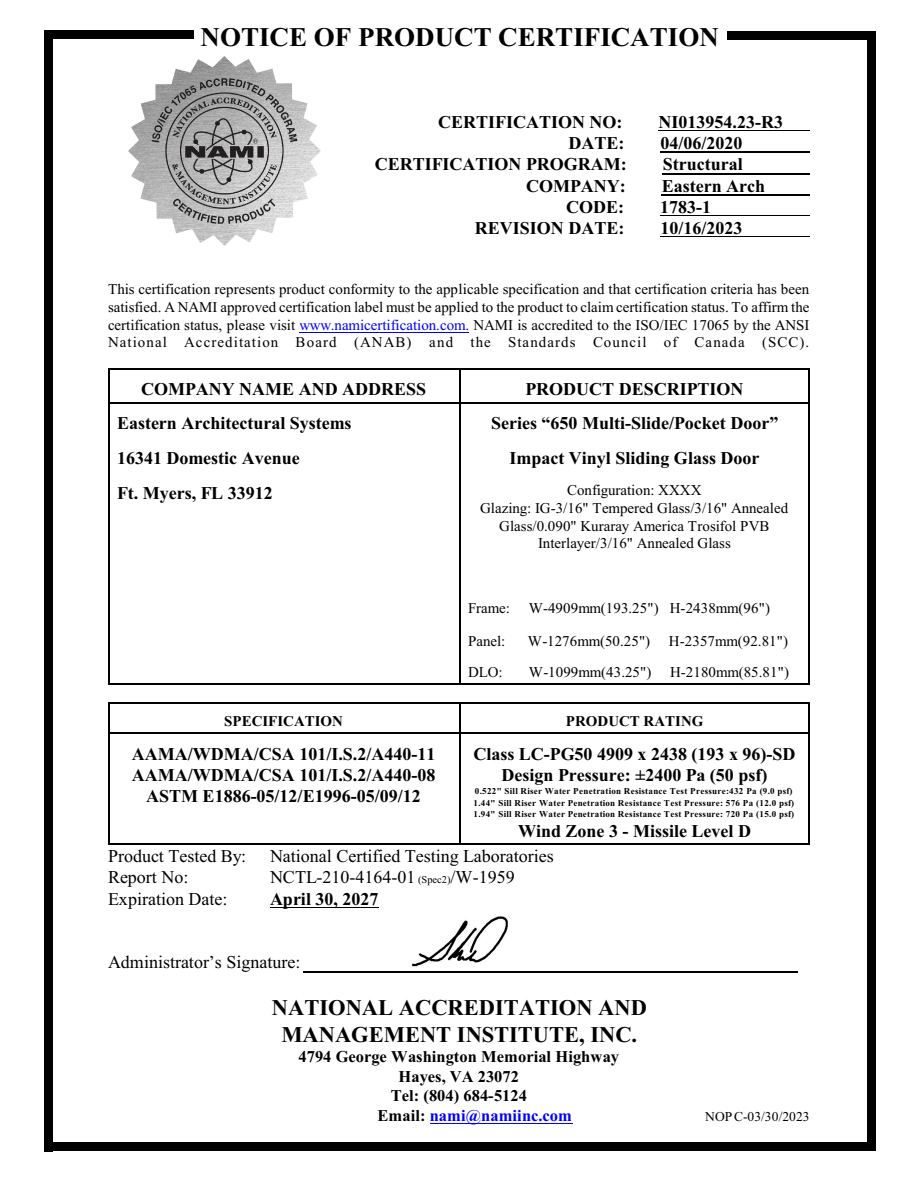
<style>
.page{position:relative;width:918px;height:1188px;background:#fff}
.page>*{position:absolute;margin:0;border:0;box-sizing:border-box;transform-origin:0 0}
.t1{font:700 27px "Times New Roman";color:#000}
.t2{font:700 22.5px/26.2px "Times New Roman";color:#000;text-align:center}
.t3{font:700 18px/21.3px "Times New Roman";color:#000;text-align:center}
.t4{font:18px "Times New Roman";color:#000}
.t5{font:700 16.5px "Times New Roman";color:#000}
.t6{font:700 16.5px "Times New Roman";color:#00f}
.t7{font:15px/17.7px "Times New Roman";color:#000;text-align:justify}
.t8{font:700 15px "Times New Roman";color:#000}
.t9{font:13.5px "Times New Roman";letter-spacing:.005em;color:#000}
.t10{font:700 9px/11.6px "Times New Roman";letter-spacing:.035em;color:#000}
.s1{color:#00f}
.s2{font-size:10.5px}
.s3{color:#000}
</style>
<div class="page">
<hr style="left:108px;top:369px;width:351px;height:1px;background:#000">
<hr style="left:108px;top:370px;width:1px;height:33px;background:#000">
<hr style="left:108px;top:402px;width:351px;height:1px;background:#000">
<hr style="left:809px;top:369px;width:1px;height:34px;background:#000">
<hr style="left:459px;top:369px;width:351px;height:1px;background:#000">
<hr style="left:459px;top:370px;width:1px;height:33px;background:#000">
<hr style="left:459px;top:402px;width:349px;height:1px;background:#000">
<hr style="left:108px;top:403px;width:1px;height:35px;background:#000">
<hr style="left:809px;top:403px;width:1px;height:35px;background:#000">
<hr style="left:459px;top:403px;width:1px;height:35px;background:#000">
<hr style="left:108px;top:438px;width:1px;height:34px;background:#000">
<hr style="left:809px;top:438px;width:1px;height:34px;background:#000">
<hr style="left:459px;top:438px;width:1px;height:34px;background:#000">
<hr style="left:108px;top:472px;width:1px;height:84px;background:#000">
<hr style="left:809px;top:472px;width:1px;height:84px;background:#000">
<hr style="left:459px;top:472px;width:1px;height:84px;background:#000">
<hr style="left:108px;top:556px;width:1px;height:34px;background:#000">
<hr style="left:809px;top:556px;width:1px;height:34px;background:#000">
<hr style="left:459px;top:556px;width:1px;height:34px;background:#000">
<hr style="left:108px;top:590px;width:1px;height:33px;background:#000">
<hr style="left:809px;top:590px;width:1px;height:33px;background:#000">
<hr style="left:459px;top:590px;width:1px;height:33px;background:#000">
<hr style="left:108px;top:623px;width:1px;height:31px;background:#000">
<hr style="left:809px;top:623px;width:1px;height:31px;background:#000">
<hr style="left:459px;top:623px;width:1px;height:31px;background:#000">
<hr style="left:108px;top:684px;width:351px;height:1px;background:#000">
<svg style="left:108px;top:654px;width:1px;height:29px"></svg>
<hr style="left:809px;top:654px;width:1px;height:31px;background:#000">
<hr style="left:459px;top:684px;width:351px;height:1px;background:#000">
<svg style="left:459px;top:654px;width:1px;height:29px"></svg>
<hr style="left:108px;top:703px;width:351px;height:1px;background:#000">
<svg style="left:108px;top:704px;width:1px;height:28px"></svg>
<hr style="left:108px;top:732px;width:351px;height:1px;background:#000">
<hr style="left:809px;top:703px;width:1px;height:30px;background:#000">
<hr style="left:459px;top:703px;width:351px;height:1px;background:#000">
<svg style="left:459px;top:704px;width:1px;height:28px"></svg>
<hr style="left:459px;top:732px;width:349px;height:1px;background:#000">
<hr style="left:108px;top:844px;width:351px;height:1px;background:#000">
<hr style="left:108px;top:734px;width:1px;height:109px;background:#000">
<hr style="left:809px;top:734px;width:1px;height:111px;background:#000">
<hr style="left:459px;top:844px;width:351px;height:1px;background:#000">
<hr style="left:459px;top:734px;width:1px;height:109px;background:#000">
<img style="left:128px;top:56px;width:193px;height:190px">
<hr style="left:659px;top:130px;width:151px;height:1px;background:#000">
<hr style="left:660px;top:152px;width:150px;height:1px;background:#000">
<hr style="left:663px;top:173px;width:147px;height:1px;background:#000">
<hr style="left:662px;top:194px;width:148px;height:1px;background:#000">
<hr style="left:660px;top:215px;width:150px;height:1px;background:#000">
<hr style="left:660px;top:236px;width:150px;height:1px;background:#000">
<hr style="left:300px;top:332px;width:169px;height:1px;background:#00f">
<hr style="left:270px;top:907px;width:109px;height:1px;background:#000">
<hr style="left:430px;top:1123px;width:142px;height:1px;background:#00f">
<div style="left:867px;top:32px;width:8px;height:1119px;background:#000"></div>
<div style="left:728px;top:32px;width:147px;height:8px;background:#000"></div>
<div style="left:44px;top:31px;width:9px;height:1120px;background:#000"></div>
<div style="left:44px;top:30px;width:150px;height:9px;background:#000"></div>
<hr style="left:303px;top:971px;width:495px;height:2px;background:#000">
<div style="left:44px;top:1142px;width:831px;height:9px;background:#000"></div>
<img style="left:412px;top:916px;width:96px;height:51px">
<h1 class="t1" style="left:201px;top:28px;width:520px">NOTICE OF PRODUCT CERTIFICATION</h1>
<p class="t3" style="left:438px;top:113px;width:186px">CERTIFICATION NO:</p>
<p class="t3" style="left:659px;top:113px;width:126px">NI013954.23-R3</p>
<p class="t3" style="left:568px;top:134px;width:57px">DATE:</p>
<p class="t3" style="left:660px;top:134px;width:84px">04/06/2020</p>
<p class="t3" style="left:375px;top:155px;width:254px">CERTIFICATION PROGRAM:</p>
<p class="t3" style="left:663px;top:155px;width:81px">Structural</p>
<p class="t3" style="left:526px;top:177px;width:101px">COMPANY:</p>
<p class="t3" style="left:662px;top:177px;width:105px">Eastern Arch</p>
<p class="t3" style="left:566px;top:198px;width:59px">CODE:</p>
<p class="t3" style="left:660px;top:198px;width:52px">1783-1</p>
<p class="t3" style="left:475px;top:219px;width:151px">REVISION DATE:</p>
<p class="t3" style="left:660px;top:219px;width:84px">10/16/2023</p>
<p class="t7" style="left:108px;top:282px;width:703px">This certification represents product conformity to the applicable specification and that certification criteria has been satisfied. A NAMI approved certification label must be applied to the product to claim certification status. To affirm the certification status, please visit <span class="s1">www.namicertification.com.</span> NAMI is accredited to the ISO/IEC 17065 by the ANSI National Accreditation Board (ANAB) and the Standards Council of Canada (SCC).</p>
<p class="t3" style="left:141px;top:380px;width:287px">COMPANY NAME AND ADDRESS</p>
<p class="t3" style="left:525px;top:380px;width:220px">PRODUCT DESCRIPTION</p>
<p class="t3" style="left:117px;top:415px;width:236px">Eastern Architectural Systems</p>
<p class="t3" style="left:491px;top:415px;width:289px">Series “650 Multi-Slide/Pocket Door”</p>
<p class="t3" style="left:117px;top:449px;width:184px">16341 Domestic Avenue</p>
<p class="t3" style="left:510px;top:449px;width:252px">Impact Vinyl Sliding Glass Door</p>
<p class="t3" style="left:117px;top:484px;width:157px">Ft. Myers, FL 33912</p>
<p class="t7" style="left:480px;top:483px;width:309px;text-align:center">Configuration: XXXX<br>Glazing: IG-3/16" Tempered Glass/3/16" Annealed Glass/0.090" Kuraray America Trosifol PVB Interlayer/3/16" Annealed Glass</p>
<p class="t7" style="left:468px;top:600px;width:303px">Frame: W-4909mm(193.25") H-2438mm(96")</p>
<p class="t7" style="left:468px;top:634px;width:39px">Panel:</p>
<p class="t7" style="left:528px;top:634px;width:124px">W-1276mm(50.25")</p>
<p class="t7" style="left:669px;top:634px;width:121px">H-2357mm(92.81")</p>
<p class="t7" style="left:468px;top:665px;width:36px">DLO:</p>
<p class="t7" style="left:529px;top:665px;width:124px">W-1099mm(43.25")</p>
<p class="t7" style="left:670px;top:665px;width:120px">H-2180mm(85.81")</p>
<p class="t8" style="left:224px;top:716px;width:120px">SPECIFICATION</p>
<p class="t8" style="left:566px;top:716px;width:139px">PRODUCT RATING</p>
<p class="t3" style="left:132px;top:745px;width:305px">AAMA/WDMA/CSA 101/I.S.2/A440-11<br>AAMA/WDMA/CSA 101/I.S.2/A440-08<br>ASTM E1886-05/12/E1996-05/09/12</p>
<p class="t3" style="left:474px;top:745px;width:323px">Class LC-PG50 4909 x 2438 (193 x 96)-SD<br>Design Pressure: ±2400 Pa (50 psf)</p>
<p class="t10" style="left:474px;top:786px;width:322px">0.522" Sill Riser Water Penetration Resistance Test Pressure:432 Pa (9.0 psf)<br>1.44" Sill Riser Water Penetration Resistance Test Pressure: 576 Pa (12.0 psf)<br>1.94" Sill Riser Water Penetration Resistance Test Pressure: 720 Pa (15.0 psf)</p>
<p class="t3" style="left:518px;top:822px;width:235px">Wind Zone 3 - Missile Level D</p>
<p class="t4" style="left:108px;top:849px;width:140px">Product Tested By:</p>
<p class="t4" style="left:270px;top:849px;width:285px">National Certified Testing Laboratories</p>
<p class="t4" style="left:108px;top:871px;width:82px">Report No:</p>
<p class="t4" style="left:270px;top:871px;width:246px">NCTL-210-4164-01 <span class="s2">(Spec2)</span>/W-1959</p>
<p class="t4" style="left:108px;top:892px;width:121px">Expiration Date:</p>
<p class="t3" style="left:270px;top:890px;width:110px">April 30, 2027</p>
<p class="t4" style="left:108px;top:956px;width:194px">Administrator’s Signature:</p>
<h2 class="t2" style="left:272px;top:997px;width:376px">NATIONAL ACCREDITATION AND<br>MANAGEMENT INSTITUTE, INC.</h2>
<p class="t5" style="left:299px;top:1051px;width:322px">4794 George Washington Memorial Highway</p>
<p class="t5" style="left:399px;top:1071px;width:122px">Hayes, VA 23072</p>
<p class="t5" style="left:391px;top:1090px;width:138px">Tel: (804) 684-5124</p>
<p class="t6" style="left:378px;top:1110px;width:196px"><span class="s3">Email:</span> nami@namiinc.com</p>
<p class="t9" style="left:705px;top:1111px;width:106px">NOPC-03/30/2023</p>
</div>
